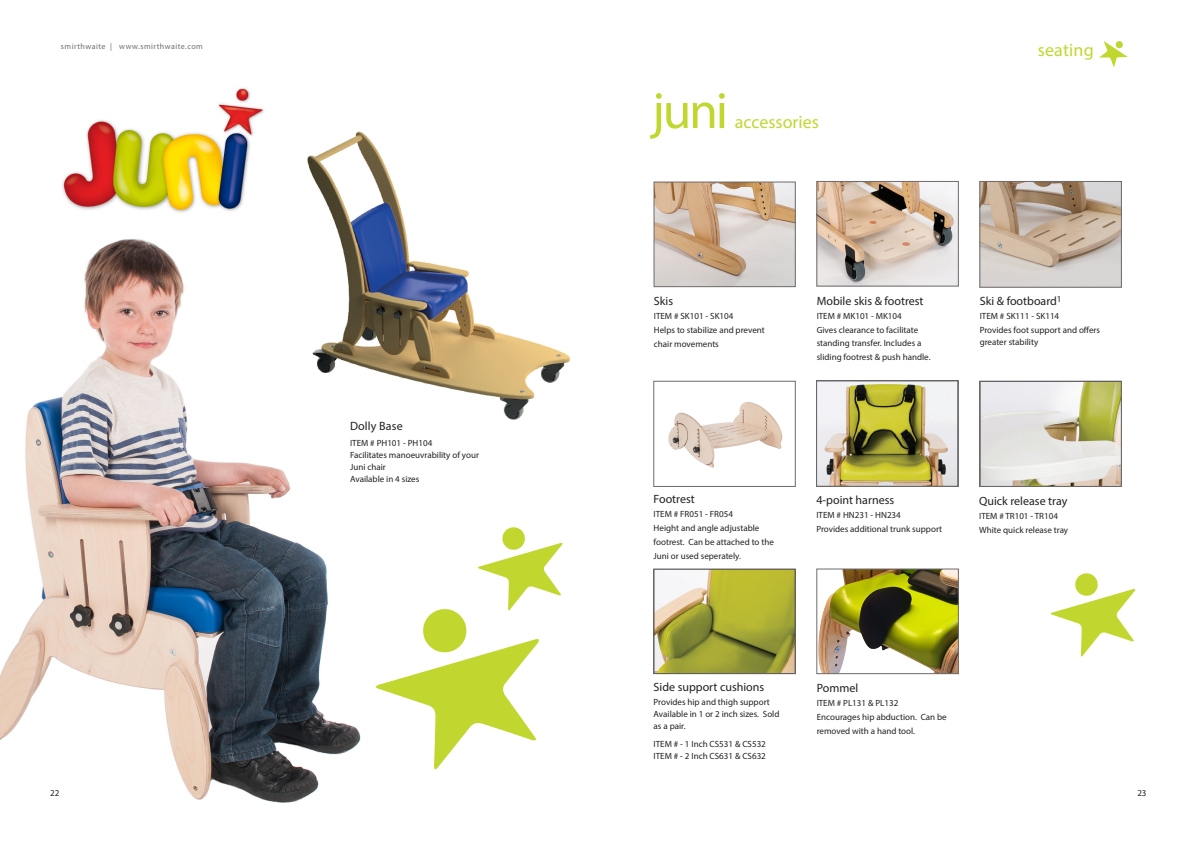
<style>
.page{position:relative;width:1191px;height:842px;background:#fff}
.page>*{position:absolute;margin:0;border:0;box-sizing:border-box;transform-origin:0 0}
.t1{font:51.8px "Myriad Pro";color:#c1d72f}
.t2{font:18px "Myriad Pro";color:#c1d72f}
.Subhead{font:12px "Myriad Pro";color:#231f20}
.Subhead-2{font:9px/14px "Myriad Pro";color:#231f20}
.t3{font:8px "Myriad Pro";letter-spacing:.06em;color:#6f6b6b}
</style>
<div class="page">
<img style="left:981px;top:383px;width:138px;height:101px">
<div style="left:979px;top:381px;width:142px;height:105px;border:1px solid #6f6b6b"></div>
<svg style="left:1099px;top:41px;width:29px;height:26px"></svg>
<div style="left:1115px;top:41px;width:7px;height:7px;background:#c1d72f;border-radius:50%"></div>
<img style="left:656px;top:184px;width:137px;height:101px">
<div style="left:654px;top:182px;width:141px;height:105px;border:1px solid #6f6b6b"></div>
<img style="left:981px;top:183px;width:138px;height:102px">
<div style="left:979px;top:181px;width:142px;height:106px;border:1px solid #6f6b6b"></div>
<img style="left:818px;top:183px;width:138px;height:101px">
<div style="left:816px;top:181px;width:142px;height:105px;border:1px solid #6f6b6b"></div>
<img style="left:668px;top:402px;width:115px;height:66px">
<div style="left:653px;top:381px;width:142px;height:106px;border:1px solid #6f6b6b"></div>
<img style="left:656px;top:571px;width:137px;height:101px">
<div style="left:653px;top:569px;width:142px;height:105px;border:1px solid #6f6b6b"></div>
<img style="left:818px;top:383px;width:138px;height:101px">
<div style="left:816px;top:381px;width:142px;height:106px;border:1px solid #6f6b6b"></div>
<img style="left:818px;top:571px;width:138px;height:101px">
<div style="left:816px;top:569px;width:142px;height:105px;border:1px solid #6f6b6b"></div>
<img style="left:62px;top:88px;width:202px;height:125px">
<img style="left:0;top:239px;width:361px;height:564px">
<img style="left:287px;top:131px;width:284px;height:300px">
<svg style="left:1050px;top:573px;width:85px;height:84px"></svg>
<svg style="left:375px;top:527px;width:187px;height:243px"></svg>
<p class="t3" style="left:61px;top:42px;width:143px">smirthwaite | www.smirthwaite.com</p>
<p class="Subhead-2" style="left:50px;top:786px;width:11px">22</p>
<p class="Subhead" style="left:350px;top:419px;width:54px">Dolly Base</p>
<p class="Subhead-2" style="left:350px;top:437px;width:130px;line-height:12px">ITEM # PH101 - PH104<br>Facilitates manoeuvrability of your<br>Juni chair<br>Available in 4 sizes</p>
<p class="t1" style="left:652px;top:79px;width:77px">juni</p>
<p class="t2" style="left:735px;top:111px;width:86px">accessories</p>
<p class="t2" style="left:1037px;top:39px;width:58px">seating</p>
<p class="Subhead" style="left:654px;top:293px;width:21px">Skis</p>
<p class="Subhead-2" style="left:654px;top:309px;width:112px">ITEM # SK101 - SK104<br>Helps to stabilize and prevent chair movements</p>
<p class="Subhead" style="left:816px;top:294px;width:108px">Mobile skis &amp; footrest</p>
<p class="Subhead-2" style="left:816px;top:309px;width:87px">ITEM # MK101 - MK104</p>
<p class="Subhead-2" style="left:816px;top:322px;width:103px">Gives clearance to facilitate</p>
<p class="Subhead-2" style="left:816px;top:336px;width:106px">standing transfer. Includes a</p>
<p class="Subhead-2" style="left:816px;top:350px;width:115px">sliding footrest &amp; push handle.</p>
<p class="Subhead" style="left:979px;top:294px;width:83px">Ski &amp; footboard<sup>1</sup></p>
<p class="Subhead-2" style="left:979px;top:309px;width:122px">ITEM # SK111 - SK114<br>Provides foot support and offers</p>
<p class="Subhead-2" style="left:979px;top:335px;width:60px">greater stability</p>
<p class="Subhead" style="left:653px;top:491px;width:43px">Footrest</p>
<p class="Subhead-2" style="left:653px;top:506px;width:122px">ITEM # FR051 - FR054<br>Height and angle adjustable footrest. Can be attached to the<br>Juni or used seperately.</p>
<p class="Subhead" style="left:816px;top:493px;width:79px">4-point harness</p>
<p class="Subhead-2" style="left:816px;top:508px;width:127px">ITEM # HN231 - HN234<br>Provides additional trunk support</p>
<p class="Subhead" style="left:979px;top:493px;width:90px">Quick release tray</p>
<p class="Subhead-2" style="left:979px;top:509px;width:90px">ITEM # TR101 - TR104<br>White quick release tray</p>
<p class="Subhead" style="left:653px;top:679px;width:112px">Side support cushions</p>
<p class="Subhead-2" style="left:653px;top:696px;width:127px;line-height:12px">Provides hip and thigh support<br>Available in 1 or 2 inch sizes. Sold as a pair.</p>
<p class="Subhead-2" style="left:653px;top:737px;width:114px;line-height:12px">ITEM # - 1 Inch CS531 &amp; CS532<br>ITEM # - 2 Inch CS631 &amp; CS632</p>
<p class="Subhead" style="left:816px;top:681px;width:43px">Pommel</p>
<p class="Subhead-2" style="left:816px;top:696px;width:132px">ITEM # PL131 &amp; PL132<br>Encourages hip abduction. Can be removed with a hand tool.</p>
<p class="Subhead-2" style="left:1137px;top:786px;width:11px">23</p>
</div>
